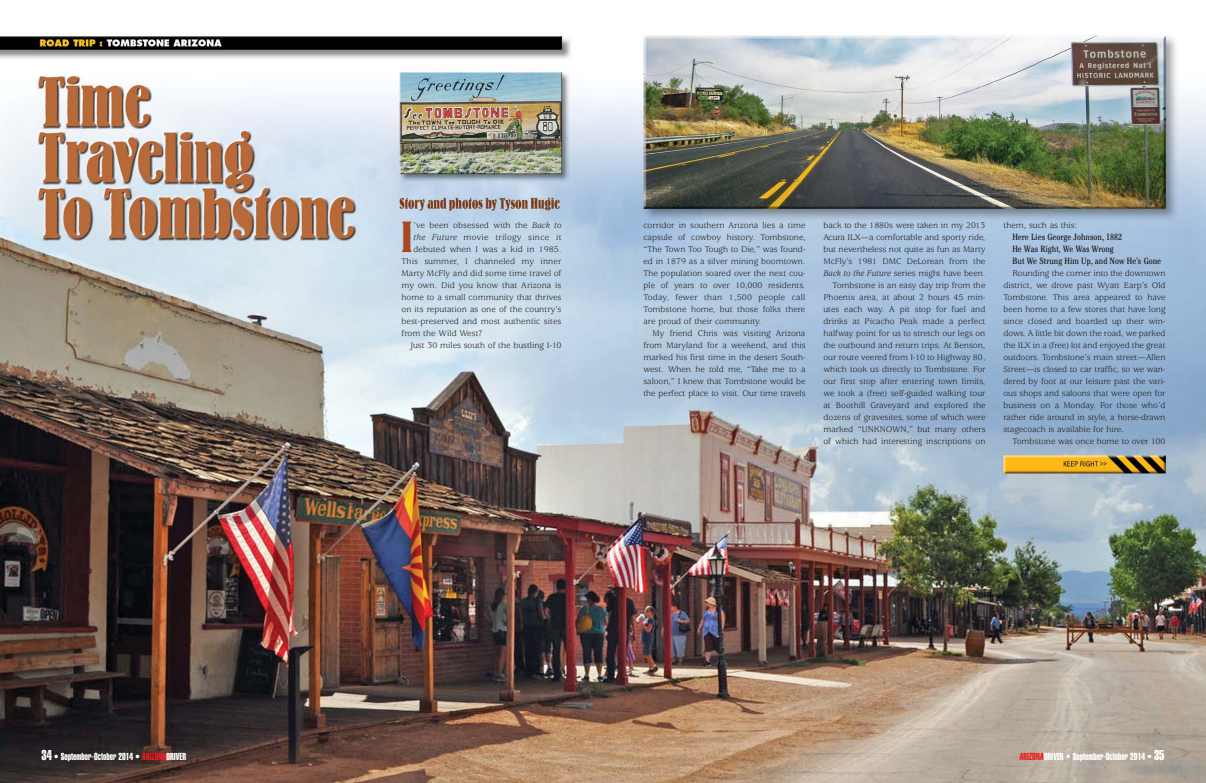
<style>
.page{position:relative;width:1206px;height:783px;background:#fff}
.page>*{position:absolute;margin:0;border:0;box-sizing:border-box;transform-origin:0 0}
.t1{font:45.2px "Bernhard Antique";color:#a84821}
.t2{font:10px "Helvetica Extra Compressed";color:#fff}
.t3{font:9px/12px "Usherwood";color:#231f20;text-align:justify}
.t4{font:condensed 9px/12px "Cheltenham";color:#231f20}
.t5{font:9px "Usherwood";letter-spacing:.03em;color:#231f20}
.s1{font-style:italic}
.s2{font-size:14px}
.s3{color:#ed1c24}
</style>
<div class="page">
<img style="left:0;top:36px;width:603px;height:747px">
<img style="left:603px;top:35px;width:603px;height:748px">
<h1 class="t1" style="left:401px;top:219px;width:12px">I</h1>
<p class="t3" style="left:413px;top:220px;width:150px">’ve been obsessed with the <span class="s1">Back to</span></p>
<p class="t5" style="left:413px;top:234px;width:150px"><span class="s1">the Future</span> movie trilogy since it</p>
<p class="t3" style="left:413px;top:244px;width:150px">debuted when I was a kid in 1985.</p>
<p class="t3" style="left:402px;top:256px;width:161px">This summer, I channeled my inner</p>
<p class="t3" style="left:402px;top:268px;width:161px">Marty McFly and did some time travel of</p>
<p class="t3" style="left:402px;top:280px;width:161px">my own. Did you know that Arizona is</p>
<p class="t3" style="left:402px;top:292px;width:161px">home to a small community that thrives</p>
<p class="t3" style="left:402px;top:304px;width:161px">on its reputation as one of the country’s</p>
<p class="t3" style="left:402px;top:316px;width:161px">best-preserved and most authentic sites</p>
<p class="t3" style="left:402px;top:328px;width:82px">from the Wild West?</p>
<p class="t3" style="left:411px;top:340px;width:153px">Just 30 miles south of the bustling I-10</p>
<p class="t3" style="left:644px;top:220px;width:164px">corridor in southern Arizona lies a time capsule of cowboy history. Tombstone, “The Town Too Tough to Die,” was found&shy;ed in 1879 as a silver mining boomtown.<br>The population soared over the next cou&shy;ple of years to over 10,000 residents.<br>Today, fewer than 1,500 people call Tombstone home, but those folks there are proud of their community.</p>
<p class="t3" style="left:644px;top:328px;width:164px;text-indent:9px">My friend Chris was visiting Arizona from Maryland for a weekend, and this marked his first time in the desert South - west. When he told me, “Take me to a saloon,” I knew that Tombstone would be the perfect place to visit. Our time travels</p>
<p class="t3" style="left:824px;top:220px;width:164px;text-align:right">back to the 1880s were taken in my 2013<br>Acura ILX—a comfortable and sporty ride, but nevertheless not quite as fun as Marty McFly’s 1981 DMC DeLorean from the <span class="s1">Back to the Future</span> series might have been.<br>Tombstone is an easy day trip from the Phoenix area, at about 2 hours 45 min&shy;utes each way. A pit stop for fuel and drinks at Picacho Peak made a perfect halfway point for us to stretch our legs on the outbound and return trips. At Benson, our route veered from I-10 to Highway 80, which took us directly to Tombstone. For our first stop after entering town limits, we took a (free) self-guided walking tour at Boot hill Graveyard and explored the dozens of gravesites, some of which were marked “UNKNOWN,” but many others of which had interesting inscriptions on</p>
<p class="t3" style="left:1004px;top:220px;width:75px">them, such as this:</p>
<p class="t4" style="left:1013px;top:232px;width:150px">Here Lies George Johnson, 1882<br>He Was Right, We Was Wrong<br>But We Strung Him Up, and Now He’s Gone</p>
<p class="t3" style="left:1004px;top:268px;width:164px;text-indent:9px">Rounding the corner into the downtown district, we drove past Wyatt Earp’s Old Tombstone. This area appeared to have been home to a few stores that have long since closed and boarded up their win&shy;dows. A little bit down the road, we parked the ILX in a (free) lot and enjoyed the great outdoors. Tombstone’s main street—Allen Street—is closed to car traffic, so we wan&shy;dered by foot at our leisure past the vari&shy;ous shops and saloons that were open for business on a Monday. For those who’d rather ride around in style, a horse-drawn stagecoach is available for hire.</p>
<p class="t3" style="left:1013px;top:436px;width:155px">Tombstone was once home to over 100</p>
<p class="t2" style="left:42px;top:753px;width:146px"><span class="s2">34</span> • September-October 2014 • <span class="s3">ARIZONA</span>DRIVER</p>
<p class="t2" style="left:1020px;top:753px;width:146px"><span class="s3">ARIZONA</span>DRIVER • September-October 2014 • <span class="s2">35</span></p>
</div>
